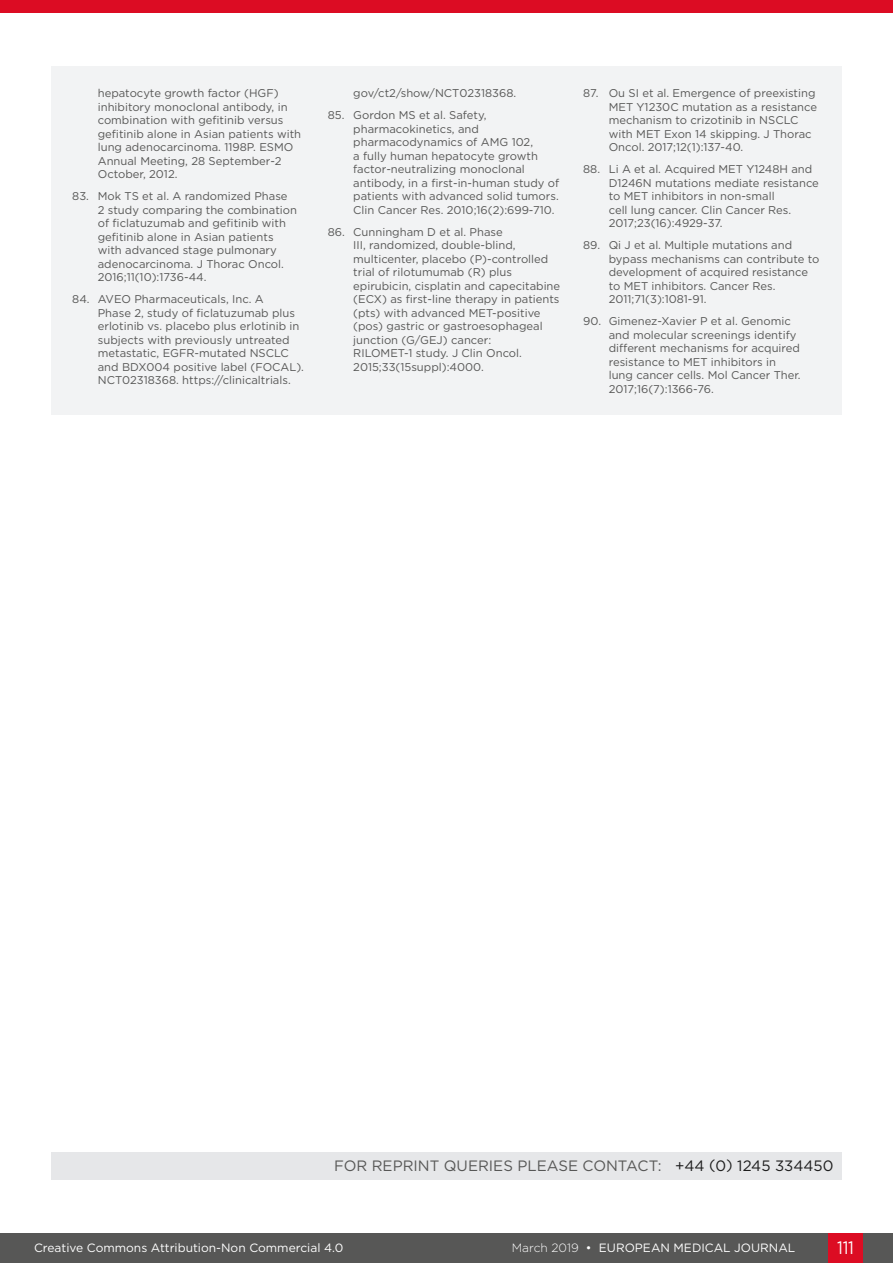
<style>
.page{position:relative;width:893px;height:1263px;background:#fff}
.page>*{position:absolute;margin:0;border:0;box-sizing:border-box;transform-origin:0 0}
.t1{font:18px "Gotham";color:#fff;scale:.9 1}
.Banner_Body_Text{font:15px "Gotham";color:#575756}
.t2{font:12px "Gotham";color:#fff}
.t3{font:11.25px/13.5px "Gotham";color:#575756}
.s1{color:#1d1d1d}
.s2{font-weight:300}
</style>
<div class="page">
<div style="left:0;top:1233px;width:893px;height:30px;background:#575756"></div>
<div style="left:829px;top:1233px;width:34px;height:30px;background:#dc0c23"></div>
<div style="left:0;top:0;width:893px;height:13px;background:#dc0c23"></div>
<div style="left:51px;top:67px;width:791px;height:348px;background:#f2f3f4"></div>
<div style="left:51px;top:1152px;width:791px;height:27px;background:#e6e7e9"></div>
<p class="t3" style="left:98px;top:86px;width:205px">hepatocyte growth factor (HGF) inhibitory monoclonal antibody, in combination with gefitinib versus gefitinib alone in Asian patients with lung adenocarcinoma. 1198P. ESMO<br>Annual Meeting, 28 September-2<br>October, 2012.</p>
<p class="t3" style="left:98px;top:189px;width:201px;text-indent:-26px">83. Mok TS et al. A randomized Phase<br>2 study comparing the combination of ficlatuzumab and gefitinib with gefitinib alone in Asian patients with advanced stage pulmonary adenocarcinoma. J Thorac Oncol.<br>2016;11(10):1736-44.</p>
<p class="t3" style="left:98px;top:292px;width:208px;text-indent:-26px">84. AVEO Pharmaceuticals, Inc. A<br>Phase 2, study of ficlatuzumab plus erlotinib vs. placebo plus erlotinib in subjects with previously untreated metastatic, EGFR-mutated NSCLC and BDX004 positive label (FOCAL).<br>NCT02318368. https://clinicaltrials.</p>
<p class="t3" style="left:353px;top:86px;width:164px">gov/ct2/show/NCT02318368.</p>
<p class="t3" style="left:353px;top:108px;width:208px;text-indent:-26px">85. Gordon MS et al. Safety, pharmacokinetics, and pharmacodynamics of AMG 102,<br>a fully human hepatocyte growth factor-neutralizing monoclonal antibody, in a first-in-human study of patients with advanced solid tumors.<br>Clin Cancer Res. 2010;16(2):699-710.</p>
<p class="t3" style="left:353px;top:225px;width:208px;text-indent:-26px">86. Cunningham D et al. Phase<br>III, randomized, double-blind, multicenter, placebo (P)-controlled trial of rilotumumab (R) plus epirubicin, cisplatin and capecitabine (ECX) as first-line therapy in patients (pts) with advanced MET-positive (pos) gastric or gastroesophageal junction (G/GEJ) cancer:<br>RILOMET-1 study. J Clin Oncol.<br>2015;33(15suppl):4000.</p>
<p class="t3" style="left:609px;top:86px;width:210px;text-indent:-26px">87. Ou SI et al. Emergence of preexisting MET Y1230C mutation as a resistance mechanism to crizotinib in NSCLC with MET Exon 14 skipping. J Thorac Oncol. 2017;12(1):137-40.</p>
<p class="t3" style="left:609px;top:162px;width:212px;text-indent:-26px">88. Li A et al. Acquired MET Y1248H and<br>D1246N mutations mediate resistance to MET inhibitors in non-small<br>cell lung cancer. Clin Cancer Res.<br>2017;23(16):4929-37.</p>
<p class="t3" style="left:609px;top:238px;width:212px;text-indent:-26px">89. Qi J et al. Multiple mutations and bypass mechanisms can contribute to development of acquired resistance to MET inhibitors. Cancer Res.<br>2011;71(3):1081-91.</p>
<p class="t3" style="left:609px;top:314px;width:193px;text-indent:-26px">90. Gimenez-Xavier P et al. Genomic and molecular screenings identify different mechanisms for acquired resistance to MET inhibitors in lung cancer cells. Mol Cancer Ther.<br>2017;16(7):1366-76.</p>
<p class="Banner_Body_Text" style="left:334px;top:1156px;width:501px">FOR REPRINT QUERIES PLEASE CONTACT: <span class="s1">+44 (0) 1245 334450</span></p>
<p class="t2" style="left:34px;top:1240px;width:311px">Creative Commons Attribution-Non Commercial 4.0</p>
<p class="t2" style="left:512px;top:1240px;width:285px"><span class="s2">March 2019</span> • EUROPEAN MEDICAL JOURNAL</p>
<h1 class="t1" style="left:837px;top:1236px;width:20px">111</h1>
</div>
